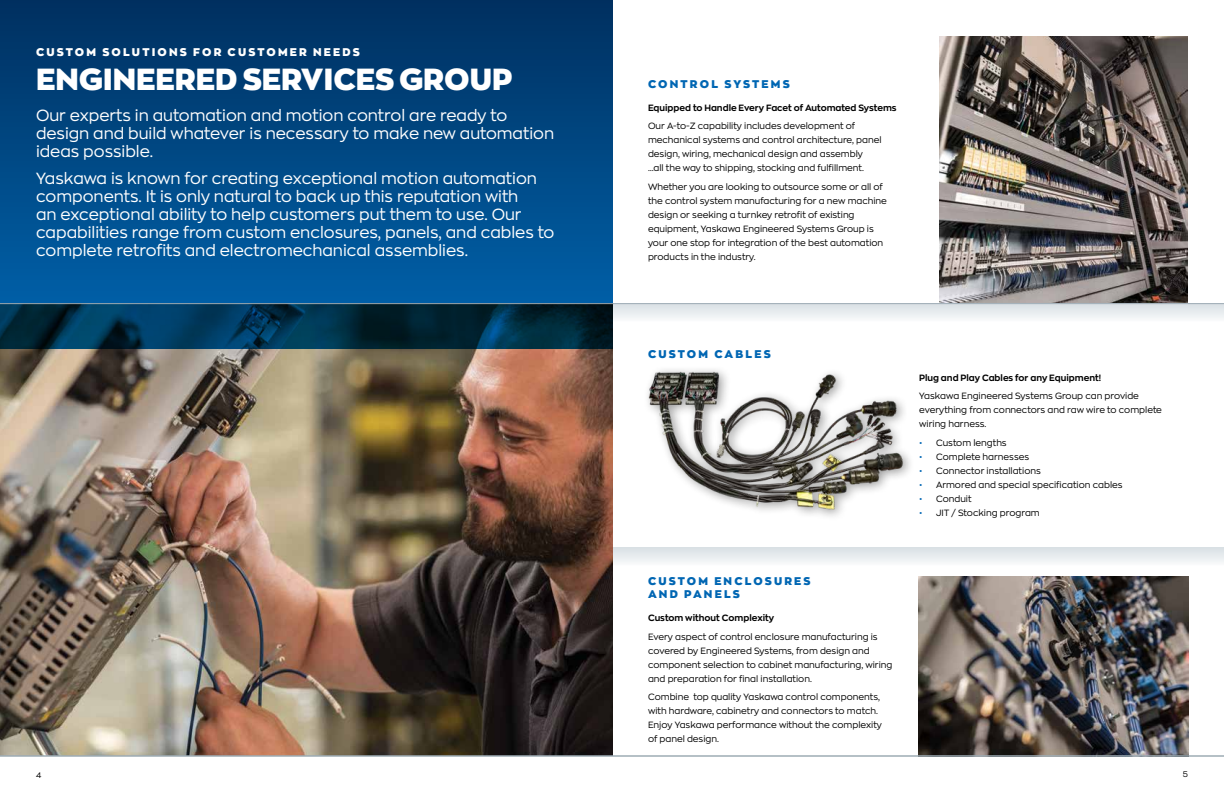
<style>
.page{position:relative;width:1224px;height:792px;background:#fff}
.page>*{position:absolute;margin:0;border:0;box-sizing:border-box;transform-origin:0 0}
.t1{font:900 30px "Zona Pro";color:#fff}
.t2{font:16px/18px "Zona Pro";color:#fff}
.t3{font:900 11px/13px "Zona Pro";letter-spacing:.2em;color:#0066b3}
.t4{font:900 11px "Zona Pro";letter-spacing:.2em;color:#fff}
.t5{font:9px/14px "Zona Pro";color:#000}
.t6{font:700 9px "Zona Pro";color:#000}
.t7{font:8px "Zona Pro";color:#000}
.s1{color:#0066b3}
</style>
<div class="page">
<div style="left:612px;top:303px;width:612px;height:56px;background:linear-gradient(to bottom,#e8edef,#fff)"></div>
<div style="left:612px;top:547px;width:612px;height:56px;background:linear-gradient(to bottom,#e9edf0,#fff)"></div>
<img style="left:0;top:348px;width:613px;height:407px">
<svg style="left:0;top:0;width:613px;height:348px;background:#00447b"></svg>
<img style="left:918px;top:576px;width:270px;height:180px">
<img style="left:648px;top:369px;width:258px;height:146px">
<img style="left:939px;top:36px;width:248px;height:267px">
<hr style="left:0;top:303px;width:1224px;height:1px;background:#9eacb5">
<hr style="left:0;top:756px;width:1224px;height:1px;background:#9eacb5">
<p class="t4" style="left:36px;top:44px;width:325px">CUSTOM SOLUTIONS FOR CUSTOMER NEEDS</p>
<h1 class="t1" style="left:36px;top:58px;width:478px">ENGINEERED SERVICES GROUP</h1>
<h2 class="t2" style="left:36px;top:105px;width:520px">Our experts in automation and motion control are ready to design and build whatever is necessary to make new automation ideas possible.</h2>
<p class="t2" style="left:36px;top:168px;width:520px">Yaskawa is known for creating exceptional motion automation components. It is only natural to back up this reputation with<br>an exceptional ability to help customers put them to use. Our capabilities range from custom enclosures, panels, and cables to complete retrofits and electromechanical assemblies.</p>
<p class="t3" style="left:648px;top:77px;width:143px">CONTROL SYSTEMS</p>
<p class="t6" style="left:648px;top:102px;width:250px">Equipped to Handle Every Facet of Automated Systems</p>
<p class="t5" style="left:648px;top:119px;width:235px">Our A-to-Z capability includes development of mechanical systems and control architecture, panel design, wiring, mechanical design and assembly<br>…all the way to shipping, stocking and fulfillment.</p>
<p class="t5" style="left:648px;top:179px;width:240px">Whether you are looking to outsource some or all of the control system manufacturing for a new machine design or seeking a turnkey retrofit of existing equipment, Yaskawa Engineered Systems Group is your one stop for integration of the best automation products in the industry.</p>
<p class="t3" style="left:648px;top:347px;width:124px">CUSTOM CABLES</p>
<p class="t3" style="left:648px;top:574px;width:164px">CUSTOM ENCLOSURES<br>AND PANELS</p>
<p class="t6" style="left:648px;top:612px;width:128px">Custom without Complexity</p>
<p class="t5" style="left:648px;top:629px;width:246px">Every aspect of control enclosure manufacturing is covered by Engineered Systems, from design and component selection to cabinet manufacturing, wiring and preparation for final installation.</p>
<p class="t5" style="left:648px;top:690px;width:236px">Combine top quality Yaskawa control components, with hardware, cabinetry and connectors to match.<br>Enjoy Yaskawa performance without the complexity of panel design.</p>
<p class="t6" style="left:919px;top:372px;width:183px">Plug and Play Cables for any Equipment!</p>
<p class="t5" style="left:919px;top:389px;width:244px">Yaskawa Engineered Systems Group can provide everything from connectors and raw wire to complete wiring harness.</p>
<p class="t5" style="left:919px;top:435px;width:89px"><span class="s1">•</span> Custom lengths</p>
<p class="t5" style="left:919px;top:449px;width:111px"><span class="s1">•</span> Complete harnesses</p>
<p class="t5" style="left:919px;top:463px;width:123px"><span class="s1">•</span> Connector installations</p>
<p class="t5" style="left:919px;top:477px;width:205px"><span class="s1">•</span> Armored and special specification cables</p>
<p class="t5" style="left:919px;top:491px;width:54px"><span class="s1">•</span> Conduit</p>
<p class="t5" style="left:919px;top:505px;width:122px"><span class="s1">•</span> JIT / Stocking program</p>
<p class="t7" style="left:36px;top:769px;width:7px">4</p>
<p class="t7" style="left:1183px;top:769px;width:7px">5</p>
</div>
